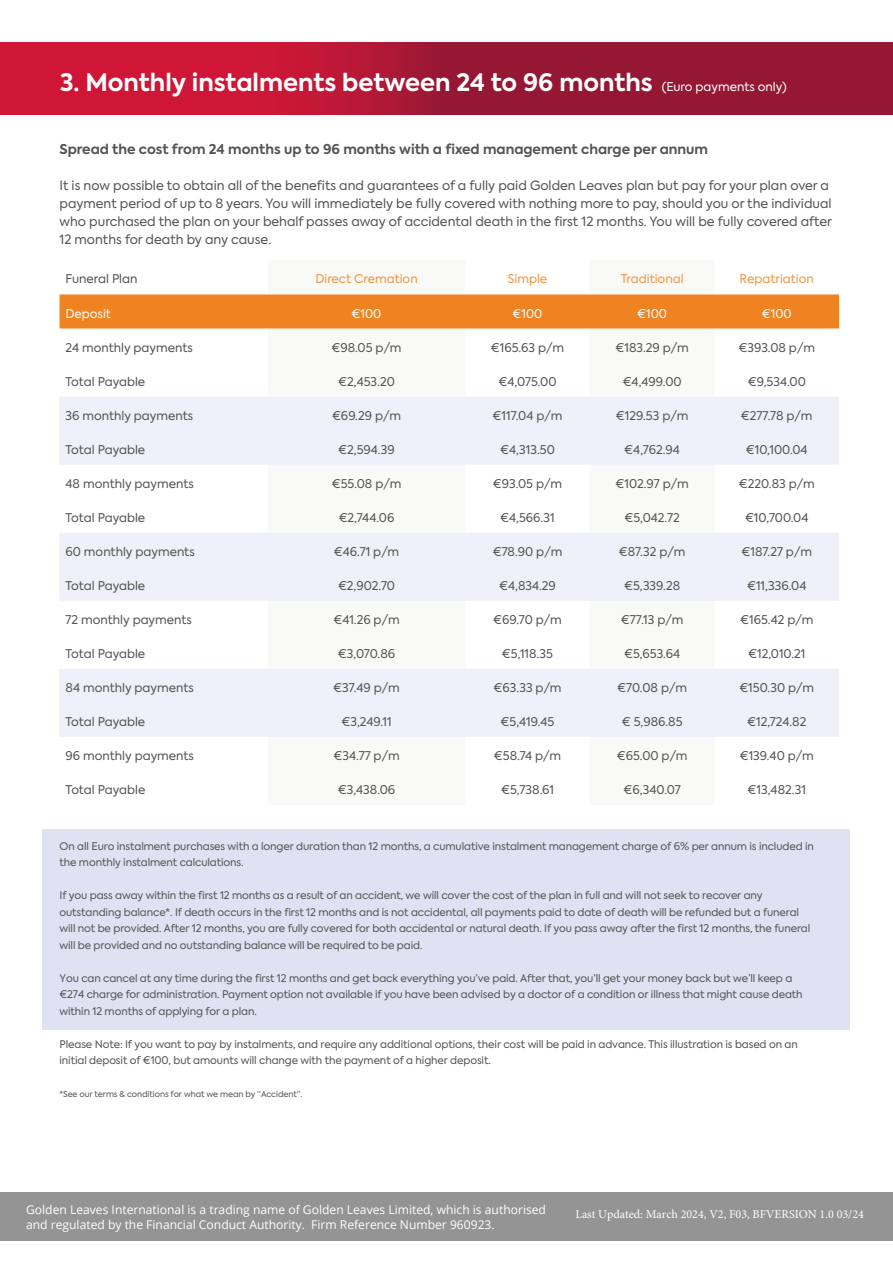
<style>
.page{position:relative;width:893px;height:1263px;background:#fff}
.page>*{position:absolute;margin:0;border:0;box-sizing:border-box;transform-origin:0 0}
.t1{font:700 24px "Axiforma";color:#fff}
.t2{font:700 13.5px "Axiforma";color:#565453}
.t3{font:12.75px/18px "Axiforma";color:#565453}
.t4{font:12.15px/15.1px "Open Sans";color:#fff}
.t5{font:12.15px "Minion Pro";color:#fff}
.t6{font:12px "Axiforma";color:#565453}
.t7{font:12px "Axiforma";color:#f3953e}
.t8{font:12px "Axiforma";color:#fff}
.t9{font:10.5px/16.5px "Axiforma";letter-spacing:-.01em;color:#565453}
.t10{font:8.25px "Axiforma";letter-spacing:-.01em;color:#565453}
.s1{font-weight:400;font-size:12px}
</style>
<div class="page">
<svg style="left:0;top:43px;width:893px;height:72px;background:#ac1634"></svg>
<div style="left:43px;top:829px;width:807px;height:200px;background:#e0e1f2"></div>
<div style="left:60px;top:294px;width:779px;height:34px;background:#ef8321"></div>
<svg style="left:60px;top:397px;width:779px;height:340px;fill:#eff0f9"></svg>
<div style="left:0;top:1193px;width:893px;height:48px;background:#949494"></div>
<h1 class="t1" style="left:60px;top:66px;width:728px">3. Monthly instalments between 24 to 96 months <span class="s1">(Euro payments only)</span></h1>
<p class="t2" style="left:60px;top:140px;width:650px">Spread the cost from 24 months up to 96 months with a fixed management charge per annum</p>
<p class="t3" style="left:60px;top:176px;width:774px">It is now possible to obtain all of the benefits and guarantees of a fully paid Golden Leaves plan but pay for your plan over a payment period of up to 8 years. You will immediately be fully covered with nothing more to pay, should you or the individual who purchased the plan on your behalf passes away of accidental death in the first 12 months. You will be fully covered after 12 months for death by any cause.</p>
<p class="t6" style="left:66px;top:271px;width:73px">Funeral Plan</p>
<p class="t7" style="left:315px;top:271px;width:104px">Direct Cremation</p>
<p class="t7" style="left:508px;top:271px;width:41px">Simple</p>
<p class="t7" style="left:621px;top:271px;width:64px">Traditional</p>
<p class="t7" style="left:740px;top:271px;width:76px">Repatriation</p>
<p class="t8" style="left:66px;top:305px;width:47px">Deposit</p>
<p class="t8" style="left:352px;top:305px;width:31px">€100</p>
<p class="t8" style="left:513px;top:305px;width:31px">€100</p>
<p class="t8" style="left:637px;top:305px;width:31px">€100</p>
<p class="t8" style="left:762px;top:305px;width:31px">€100</p>
<p class="t6" style="left:66px;top:339px;width:129px">24 monthly payments</p>
<p class="t6" style="left:331px;top:339px;width:72px">€98.05 p/m</p>
<p class="t6" style="left:491px;top:339px;width:75px">€165.63 p/m</p>
<p class="t6" style="left:615px;top:339px;width:75px">€183.29 p/m</p>
<p class="t6" style="left:739px;top:339px;width:78px">€393.08 p/m</p>
<p class="t6" style="left:66px;top:373px;width:81px">Total Payable</p>
<p class="t6" style="left:338px;top:373px;width:58px">€2,453.20</p>
<p class="t6" style="left:498px;top:373px;width:60px">€4,075.00</p>
<p class="t6" style="left:623px;top:373px;width:60px">€4,499.00</p>
<p class="t6" style="left:748px;top:373px;width:60px">€9,534.00</p>
<p class="t6" style="left:66px;top:408px;width:129px">36 monthly payments</p>
<p class="t6" style="left:332px;top:408px;width:70px">€69.29 p/m</p>
<p class="t6" style="left:493px;top:408px;width:71px">€117.04 p/m</p>
<p class="t6" style="left:616px;top:408px;width:74px">€129.53 p/m</p>
<p class="t6" style="left:741px;top:408px;width:73px">€277.78 p/m</p>
<p class="t6" style="left:66px;top:442px;width:81px">Total Payable</p>
<p class="t6" style="left:338px;top:442px;width:58px">€2,594.39</p>
<p class="t6" style="left:500px;top:442px;width:56px">€4,313.50</p>
<p class="t6" style="left:624px;top:442px;width:57px">€4,762.94</p>
<p class="t6" style="left:746px;top:442px;width:63px">€10,100.04</p>
<p class="t6" style="left:66px;top:476px;width:130px">48 monthly payments</p>
<p class="t6" style="left:332px;top:476px;width:71px">€55.08 p/m</p>
<p class="t6" style="left:493px;top:476px;width:71px">€93.05 p/m</p>
<p class="t6" style="left:616px;top:476px;width:75px">€102.97 p/m</p>
<p class="t6" style="left:739px;top:476px;width:77px">€220.83 p/m</p>
<p class="t6" style="left:66px;top:510px;width:81px">Total Payable</p>
<p class="t6" style="left:339px;top:510px;width:57px">€2,744.06</p>
<p class="t6" style="left:500px;top:510px;width:56px">€4,566.31</p>
<p class="t6" style="left:624px;top:510px;width:57px">€5,042.72</p>
<p class="t6" style="left:745px;top:510px;width:65px">€10,700.04</p>
<p class="t6" style="left:66px;top:544px;width:131px">60 monthly payments</p>
<p class="t6" style="left:334px;top:544px;width:67px">€46.71 p/m</p>
<p class="t6" style="left:493px;top:544px;width:71px">€78.90 p/m</p>
<p class="t6" style="left:619px;top:544px;width:68px">€87.32 p/m</p>
<p class="t6" style="left:742px;top:544px;width:72px">€187.27 p/m</p>
<p class="t6" style="left:66px;top:578px;width:81px">Total Payable</p>
<p class="t6" style="left:338px;top:578px;width:59px">€2,902.70</p>
<p class="t6" style="left:499px;top:578px;width:58px">€4,834.29</p>
<p class="t6" style="left:624px;top:578px;width:58px">€5,339.28</p>
<p class="t6" style="left:747px;top:578px;width:61px">€11,336.04</p>
<p class="t6" style="left:66px;top:612px;width:128px">72 monthly payments</p>
<p class="t6" style="left:333px;top:612px;width:68px">€41.26 p/m</p>
<p class="t6" style="left:493px;top:612px;width:70px">€69.70 p/m</p>
<p class="t6" style="left:621px;top:612px;width:64px">€77.13 p/m</p>
<p class="t6" style="left:740px;top:612px;width:75px">€165.42 p/m</p>
<p class="t6" style="left:66px;top:646px;width:81px">Total Payable</p>
<p class="t6" style="left:338px;top:646px;width:59px">€3,070.86</p>
<p class="t6" style="left:502px;top:646px;width:53px">€5,118.35</p>
<p class="t6" style="left:624px;top:646px;width:58px">€5,653.64</p>
<p class="t6" style="left:748px;top:646px;width:59px">€12,010.21</p>
<p class="t6" style="left:66px;top:680px;width:130px">84 monthly payments</p>
<p class="t6" style="left:333px;top:680px;width:68px">€37.49 p/m</p>
<p class="t6" style="left:493px;top:680px;width:70px">€63.33 p/m</p>
<p class="t6" style="left:617px;top:680px;width:71px">€70.08 p/m</p>
<p class="t6" style="left:739px;top:680px;width:76px">€150.30 p/m</p>
<p class="t6" style="left:66px;top:714px;width:81px">Total Payable</p>
<p class="t6" style="left:341px;top:714px;width:52px">€3,249.11</p>
<p class="t6" style="left:501px;top:714px;width:55px">€5,419.45</p>
<p class="t6" style="left:622px;top:714px;width:62px">€ 5,986.85</p>
<p class="t6" style="left:747px;top:714px;width:61px">€12,724.82</p>
<p class="t6" style="left:66px;top:748px;width:130px">96 monthly payments</p>
<p class="t6" style="left:333px;top:748px;width:68px">€34.77 p/m</p>
<p class="t6" style="left:494px;top:748px;width:69px">€58.74 p/m</p>
<p class="t6" style="left:617px;top:748px;width:72px">€65.00 p/m</p>
<p class="t6" style="left:740px;top:748px;width:76px">€139.40 p/m</p>
<p class="t6" style="left:66px;top:782px;width:81px">Total Payable</p>
<p class="t6" style="left:338px;top:782px;width:59px">€3,438.06</p>
<p class="t6" style="left:501px;top:782px;width:54px">€5,738.61</p>
<p class="t6" style="left:623px;top:782px;width:59px">€6,340.07</p>
<p class="t6" style="left:748px;top:782px;width:60px">€13,482.31</p>
<p class="t9" style="left:60px;top:838px;width:756px">On all Euro instalment purchases with a longer duration than 12 months, a cumulative instalment management charge of 6% per annum is included in the monthly instalment calculations.</p>
<p class="t9" style="left:60px;top:887px;width:752px">If you pass away within the first 12 months as a result of an accident, we will cover the cost of the plan in full and will not seek to recover any outstanding balance*. If death occurs in the first 12 months and is not accidental, all payments paid to date of death will be refunded but a funeral will not be provided. After 12 months, you are fully covered for both accidental or natural death. If you pass away after the first 12 months, the funeral will be provided and no outstanding balance will be required to be paid.</p>
<p class="t9" style="left:60px;top:970px;width:745px">You can cancel at any time during the first 12 months and get back everything you’ve paid. After that, you’ll get your money back but we’ll keep a €274 charge for administration. Payment option not available if you have been advised by a doctor of a condition or illness that might cause death within 12 months of applying for a plan.</p>
<p class="t9" style="left:60px;top:1036px;width:740px">Please Note: If you want to pay by instalments, and require any additional options, their cost will be paid in advance. This illustration is based on an initial deposit of €100, but amounts will change with the payment of a higher deposit.</p>
<p class="t10" style="left:60px;top:1089px;width:244px">*See our terms &amp; conditions for what we mean by “Accident”.</p>
<p class="t4" style="left:26px;top:1201px;width:521px">Golden Leaves International is a trading name of Golden Leaves Limited, which is authorised and regulated by the Financial Conduct Authority. Firm Reference Number 960923.</p>
<p class="t5" style="left:575px;top:1206px;width:290px">Last Updated: March 2024, V2, F03, BFVERSION 1.0 03/24</p>
<p class="t4" style="left:112px;top:1201px;width:5px">i</p>
<p class="t4" style="left:302px;top:1201px;width:249px;text-indent:86px">limited, which is authorised<br>, financial servi s register number: 960923.</p>
</div>
